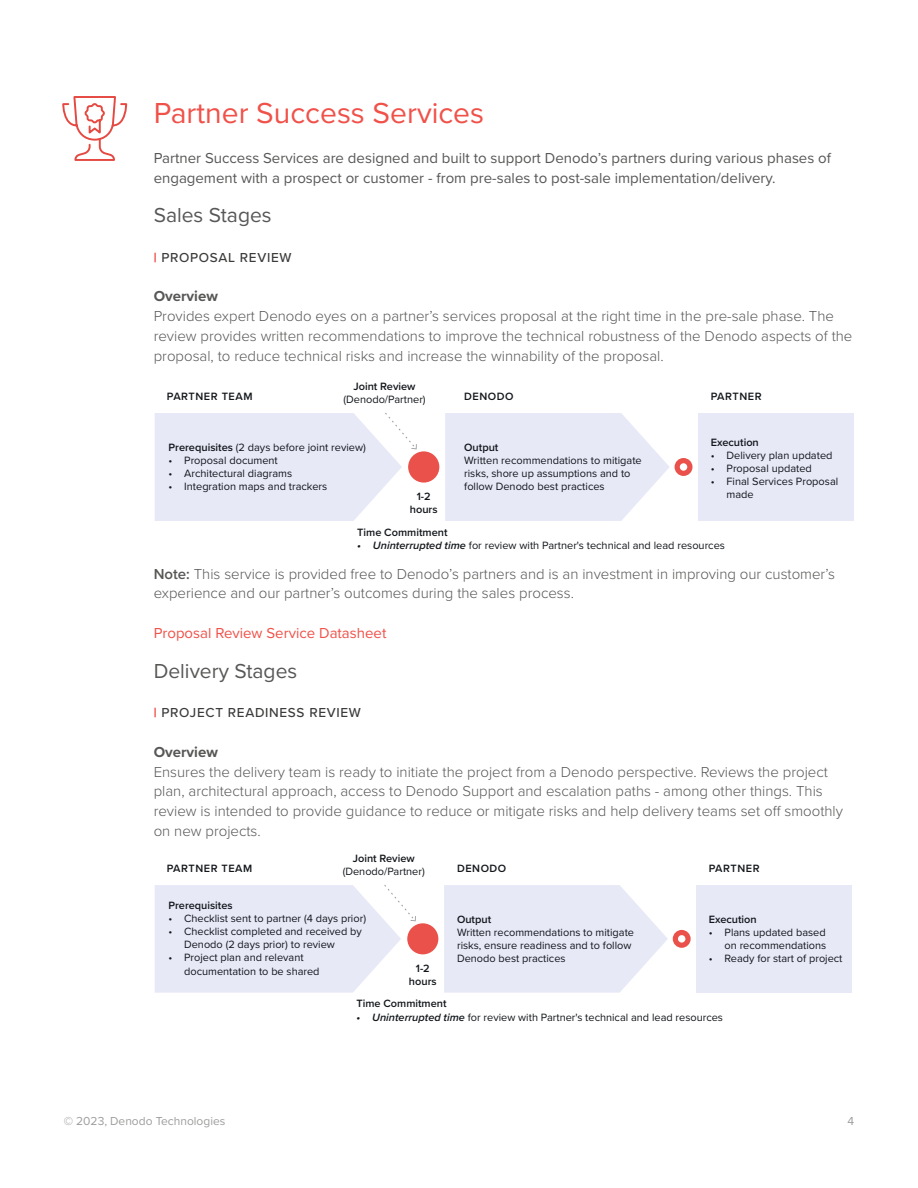
<style>
.page{position:relative;width:918px;height:1188px;background:#fff}
.page>*{position:absolute;margin:0;border:0;box-sizing:border-box;transform-origin:0 0}
.t1{font:30px "Proxima Nova";color:#f05149}
.t2{font:21px "Proxima Nova";color:#575756}
.t3{font:300 15px/19.8px "Proxima Nova";color:#575756}
.t4{font:15px/19.8px "Proxima Nova";color:#575756}
.t5{font:15px "Proxima Nova";color:#f05149}
.t6{font:700 15px "Proxima Nova";color:#575756}
.t7{font:500 13.5px "Proxima Nova";letter-spacing:.05em;color:#3c3c3b}
.t8{font:12px "Proxima Nova";color:#9d9d9c}
.t9{font:10.95px/13.2px "Proxima Nova";color:#12161a}
.t10{font:600 10.95px/13.2px "Proxima Nova";color:#12161a;text-align:center}
.t11{font:600 10.95px "Proxima Nova";letter-spacing:.05em;color:#12161a}
.s1{font-weight:900;color:#f1625b}
.s2{font-weight:600}
.s3{font-weight:600;font-style:italic}
</style>
<div class="page">
<div style="left:699px;top:413px;width:155px;height:108px;background:#e7e9f7"></div>
<div style="left:408px;top:451px;width:31px;height:32px;background:#ea514a;border-radius:50%"></div>
<svg style="left:445px;top:413px;width:248px;height:108px"></svg>
<svg style="left:155px;top:413px;width:262px;height:108px;background:#eaebf7"></svg>
<svg style="left:62px;top:96px;width:66px;height:65px"></svg>
<div style="left:697px;top:885px;width:155px;height:108px;background:#e7e9f7"></div>
<div style="left:407px;top:923px;width:31px;height:31px;background:#ea514a;border-radius:50%"></div>
<svg style="left:444px;top:885px;width:247px;height:108px"></svg>
<svg style="left:155px;top:885px;width:261px;height:108px"></svg>
<h1 class="t1" style="left:154px;top:91px;width:332px">Partner Success Services</h1>
<h3 class="t4" style="left:154px;top:147px;width:679px">Partner Success Services are designed and built to support Denodo’s partners during various phases of engagement with a prospect or customer - from pre-sales to post-sale implementation/delivery.</h3>
<h2 class="t2" style="left:154px;top:200px;width:119px">Sales Stages</h2>
<p class="t7" style="left:154px;top:247px;width:139px"><span class="s1">|</span> PROPOSAL REVIEW</p>
<h3 class="t6" style="left:154px;top:285px;width:66px">Overview</h3>
<p class="t3" style="left:154px;top:305px;width:700px">Provides expert Denodo eyes on a partner’s services proposal at the right time in the pre-sale phase. The review provides written recommendations to improve the technical robustness of the Denodo aspects of the proposal, to reduce technical risks and increase the winnability of the proposal.</p>
<p class="t10" style="left:354px;top:379px;width:64px">Joint Review</p>
<p class="t9" style="left:343px;top:392px;width:84px">(Denodo/Partner)</p>
<p class="t11" style="left:167px;top:388px;width:87px">PARTNER TEAM</p>
<p class="t10" style="left:464px;top:389px;width:51px">DENODO</p>
<p class="t9" style="left:169px;top:440px;width:199px"><span class="s2">Prerequisites</span> (2 days before joint review)</p>
<p class="t9" style="left:169px;top:453px;width:111px">• Proposal document</p>
<p class="t9" style="left:169px;top:466px;width:125px">• Architectural diagrams</p>
<p class="t9" style="left:169px;top:480px;width:160px">• Integration maps and trackers</p>
<p class="t10" style="left:410px;top:489px;width:29px">1-2 hours</p>
<p class="t10" style="left:464px;top:440px;width:36px">Output</p>
<p class="t9" style="left:464px;top:453px;width:179px">Written recommendations to mitigate risks, shore up assumptions and to follow Denodo best practices</p>
<p class="t11" style="left:711px;top:388px;width:52px">PARTNER</p>
<p class="t10" style="left:711px;top:435px;width:50px">Execution</p>
<p class="t9" style="left:711px;top:448px;width:123px">• Delivery plan updated</p>
<p class="t9" style="left:711px;top:461px;width:103px">• Proposal updated</p>
<p class="t9" style="left:727px;top:475px;width:113px;text-indent:-16px">• Final Services Proposal made</p>
<p class="t10" style="left:357px;top:525px;width:92px">Time Commitment</p>
<p class="t9" style="left:357px;top:538px;width:369px"><span class="s3">• Uninterrupted time</span> for review with Partner's technical and lead resources</p>
<h3 class="t3" style="left:154px;top:563px;width:683px"><span class="s2">Note:</span> This service is provided free to Denodo’s partners and is an investment in improving our customer’s experience and our partner’s outcomes during the sales process.</h3>
<h3 class="t5" style="left:154px;top:622px;width:234px">Proposal Review Service Datasheet</h3>
<h2 class="t2" style="left:154px;top:655px;width:145px">Delivery Stages</h2>
<p class="t7" style="left:154px;top:703px;width:209px"><span class="s1">|</span> PROJECT READINESS REVIEW</p>
<h3 class="t6" style="left:154px;top:741px;width:66px">Overview</h3>
<p class="t3" style="left:154px;top:761px;width:691px">Ensures the delivery team is ready to initiate the project from a Denodo perspective. Reviews the project plan, architectural approach, access to Denodo Support and escalation paths - among other things. This review is intended to provide guidance to reduce or mitigate risks and help delivery teams set off smoothly on new projects.</p>
<p class="t10" style="left:353px;top:851px;width:63px">Joint Review</p>
<p class="t9" style="left:343px;top:864px;width:84px">(Denodo/Partner)</p>
<p class="t11" style="left:167px;top:860px;width:87px">PARTNER TEAM</p>
<p class="t10" style="left:457px;top:861px;width:51px">DENODO</p>
<p class="t10" style="left:168px;top:898px;width:66px">Prerequisites</p>
<p class="t9" style="left:168px;top:911px;width:199px">• Checklist sent to partner (4 days prior)</p>
<p class="t9" style="left:184px;top:924px;width:179px;text-indent:-16px">• Checklist completed and received by<br>Denodo (2 days prior) to review</p>
<p class="t9" style="left:184px;top:951px;width:137px;text-indent:-16px">• Project plan and relevant documentation to be shared</p>
<p class="t10" style="left:409px;top:961px;width:29px">1-2 hours</p>
<p class="t10" style="left:457px;top:912px;width:36px">Output</p>
<p class="t9" style="left:457px;top:925px;width:179px">Written recommendations to mitigate risks, ensure readiness and to follow<br>Denodo best practices</p>
<p class="t11" style="left:709px;top:860px;width:52px">PARTNER</p>
<p class="t10" style="left:709px;top:912px;width:49px">Execution</p>
<p class="t9" style="left:709px;top:925px;width:119px;text-align:right">• Plans updated based on recommendations</p>
<p class="t9" style="left:709px;top:951px;width:135px">• Ready for start of project</p>
<p class="t10" style="left:357px;top:997px;width:92px">Time Commitment</p>
<p class="t9" style="left:357px;top:1010px;width:368px"><span class="s3">• Uninterrupted time</span> for review with Partner's technical and lead resources</p>
<p class="t8" style="left:64px;top:1112px;width:163px">© 2023, Denodo Technologies</p>
<p class="t8" style="left:848px;top:1112px;width:8px">4</p>
</div>
